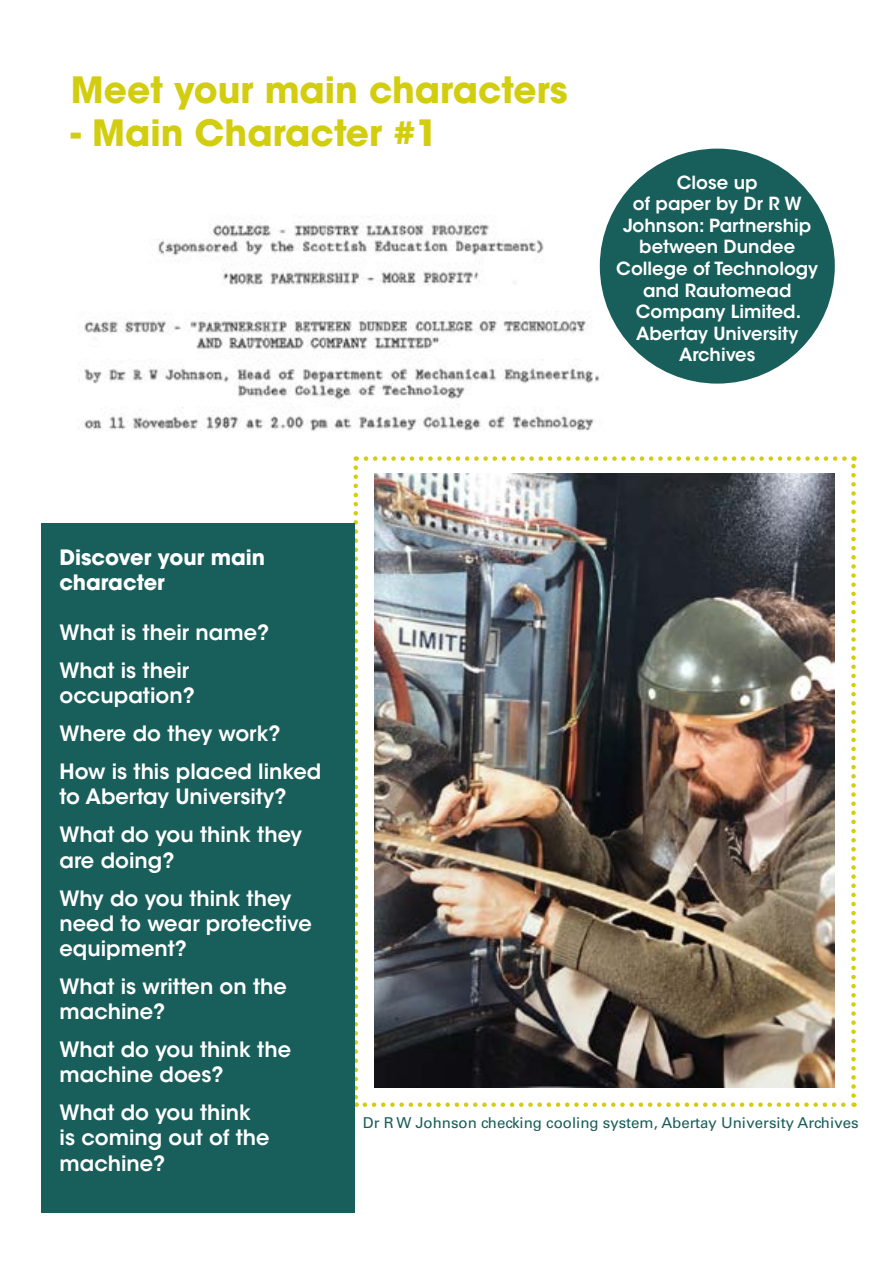
<style>
.page{position:relative;width:893px;height:1263px;background:#fff}
.page>*{position:absolute;margin:0;border:0;box-sizing:border-box;transform-origin:0 0}
.t1{font:700 36px "ITC Avant Garde Std";color:#d2ce0f}
.t2{font:600 21px/38px "ITC Avant Garde Std";color:#fff}
.t3{font:700 21px/25.2px "ITC Avant Garde Std";color:#fff}
.t4{font:600 18px/21.6px "ITC Avant Garde Std";color:#fff;text-align:center}
.t5{font:15px "Univers LT Std";color:#185e5a}
</style>
<div class="page">
<svg style="left:353px;top:467px;width:5px;height:640px"></svg>
<svg style="left:365px;top:1102px;width:489px;height:5px"></svg>
<svg style="left:851px;top:456px;width:5px;height:640px"></svg>
<svg style="left:356px;top:456px;width:488px;height:5px"></svg>
<div style="left:42px;top:523px;width:313px;height:689px;background:#185e5a"></div>
<img style="left:83px;top:193px;width:542px;height:238px">
<img style="left:375px;top:474px;width:460px;height:613px">
<div style="left:600px;top:149px;width:235px;height:235px;background:#185e5a;border-radius:50%"></div>
<h1 class="t1" style="left:71px;top:66px;width:498px">Meet your main characters</h1>
<h1 class="t1" style="left:71px;top:109px;width:368px">- Main Character #1</h1>
<p class="t4" style="left:616px;top:171px;width:203px">Close up<br>of paper by Dr R W<br>Johnson: Partnership between Dundee<br>College of Technology and Rautomead<br>Company Limited.<br>Abertay University<br>Archives</p>
<p class="t3" style="left:60px;top:544px;width:207px">Discover your main character</p>
<p class="t2" style="left:60px;top:614px;width:211px">What is their name?<br>What is their</p>
<p class="t2" style="left:60px;top:677px;width:263px">occupation?<br>Where do they work?<br>How is this placed linked</p>
<p class="t2" style="left:60px;top:778px;width:244px">to Abertay University?<br>What do you think they</p>
<p class="t2" style="left:60px;top:841px;width:233px">are doing?<br>Why do you think they</p>
<p class="t2" style="left:60px;top:910px;width:254px;line-height:25.2px">need to wear protective equipment?</p>
<p class="t2" style="left:60px;top:974px;width:229px;line-height:25.2px">What is written on the machine?</p>
<p class="t2" style="left:60px;top:1037px;width:233px;line-height:25.2px">What do you think the machine does?</p>
<p class="t2" style="left:60px;top:1100px;width:211px;line-height:25.2px">What do you think is coming out of the machine?</p>
<p class="t5" style="left:363px;top:1113px;width:497px">Dr R W Johnson checking cooling system, Abertay University Archives</p>
</div>
